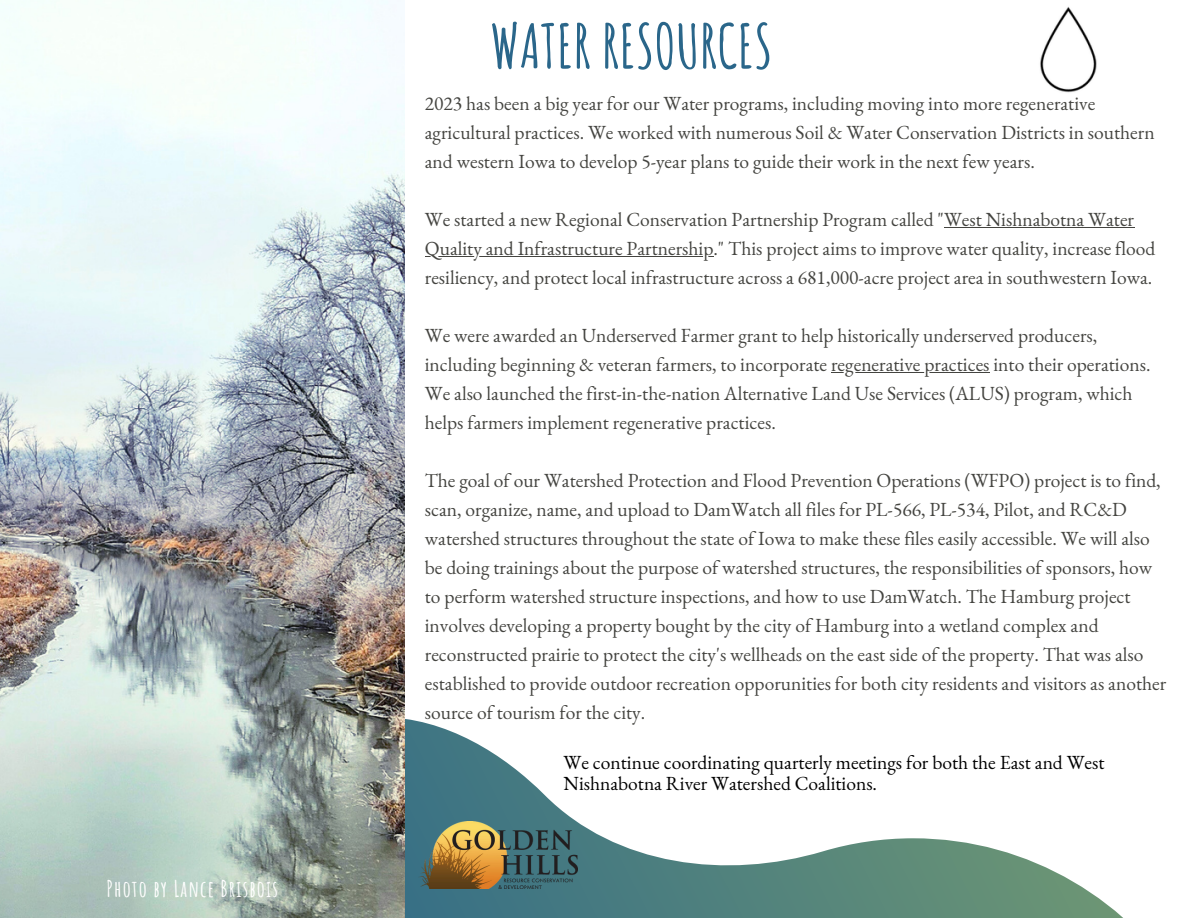
<style>
.page{position:relative;width:1188px;height:918px;background:#fff}
.page>*{position:absolute;margin:0;border:0;box-sizing:border-box;transform-origin:0 0}
.t1{font:700 60.15px "Amatic SC";color:#2a668a}
.t2{font:700 22.5px "Amatic SC";letter-spacing:.05em;color:#fff}
.t3{font:19.5px/29px "EB Garamond";color:#444440}
.t4{font:19.5px/21.3px "EB Garamond";color:#000}
</style>
<div class="page">
<svg style="left:405px;top:719px;width:718px;height:199px"></svg>
<img style="left:0;top:0;width:405px;height:918px">
<img style="left:418px;top:822px;width:160px;height:66px">
<img style="left:1040px;top:6px;width:57px;height:87px">
<hr style="left:944px;top:227px;width:190px;height:1px;background:#444440">
<hr style="left:425px;top:256px;width:288px;height:1px;background:#444440">
<hr style="left:831px;top:372px;width:159px;height:1px;background:#444440">
<p class="t2" style="left:106px;top:874px;width:173px">Photo by Lance Brisbois</p>
<p class="t1" style="left:490px;top:7px;width:284px">WATER RESOURCES</p>
<p class="t3" style="left:425px;top:88px;width:731px">2023 has been a big year for our Water programs, including moving into more regenerative agricultural practices. We worked with numerous Soil &amp; Water Conservation Districts in southern and western Iowa to develop 5-year plans to guide their work in the next few years.</p>
<p class="t3" style="left:425px;top:204px;width:711px">We started a new Regional Conservation Partnership Program called "West Nishnabotna Water</p>
<p class="t3" style="left:425px;top:233px;width:732px">Quality and Infrastructure Partnership." This project aims to improve water quality, increase flood resiliency, and protect local infrastructure across a 681,000-acre project area in southwestern Iowa.</p>
<p class="t3" style="left:425px;top:320px;width:727px">We were awarded an Underserved Farmer grant to help historically underserved producers, including beginning &amp; veteran farmers, to incorporate regenerative practices into their operations.</p>
<p class="t3" style="left:425px;top:378px;width:709px">We also launched the first-in-the-nation Alternative Land Use Services (ALUS) program, which helps farmers implement regenerative practices.</p>
<p class="t3" style="left:425px;top:465px;width:737px">The goal of our Watershed Protection and Flood Prevention Operations (WFPO) project is to find, scan, organize, name, and upload to DamWatch all files for PL-566, PL-534, Pilot, and RC&amp;D</p>
<p class="t3" style="left:425px;top:523px;width:743px">watershed structures throughout the state of Iowa to make these files easily accessible. We will also be doing trainings about the purpose of watershed structures, the responsibilities of sponsors, how to perform watershed structure inspections, and how to use DamWatch. The Hamburg project involves developing a property bought by the city of Hamburg into a wetland complex and reconstructed prairie to protect the city's wellheads on the east side of the property. That was also established to provide outdoor recreation opporunities for both city residents and visitors as another source of tourism for the city.</p>
<p class="t4" style="left:564px;top:751px;width:543px">We continue coordinating quarterly meetings for both the East and West<br>Nishnabotna River Watershed Coalitions.</p>
</div>
